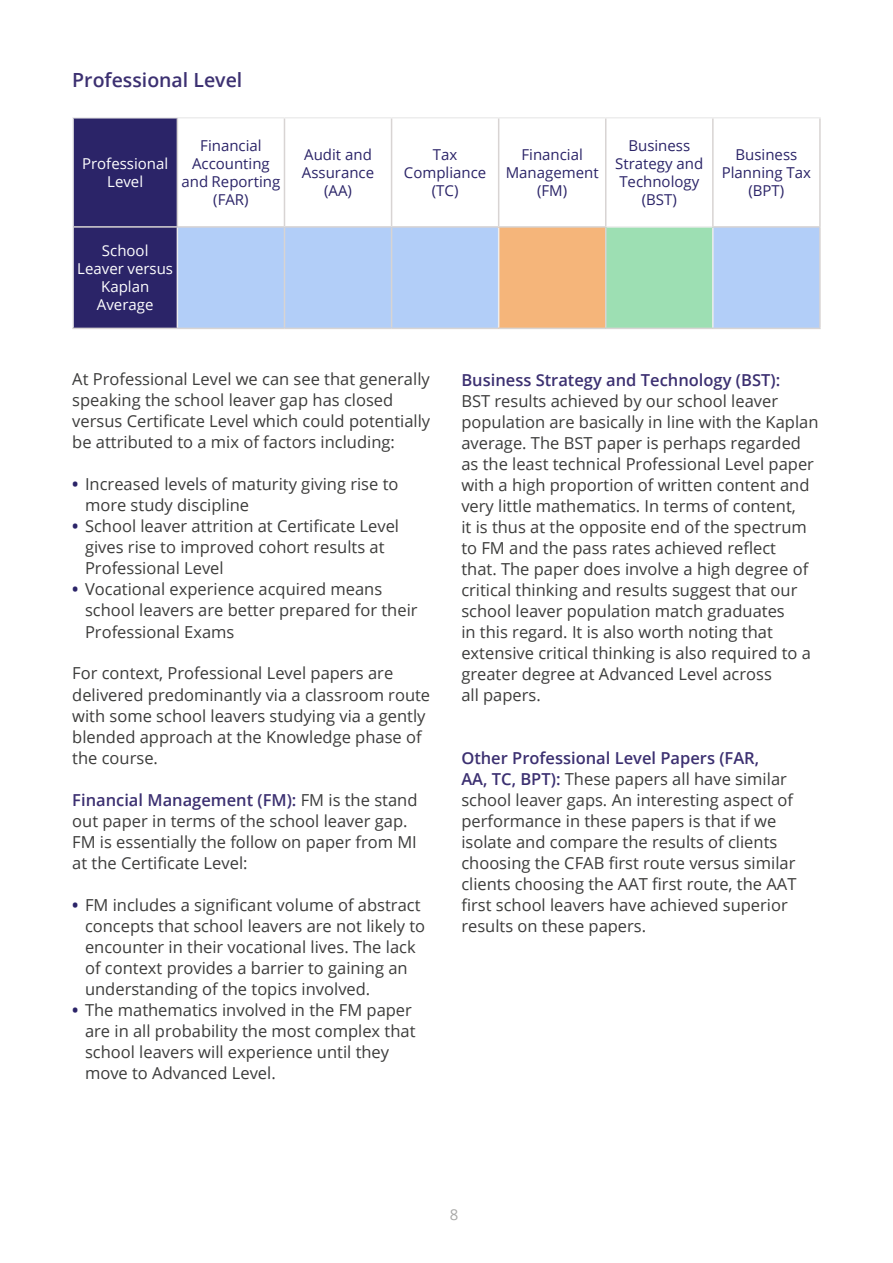
<style>
.page{position:relative;width:893px;height:1263px;background:#fff}
.page>*{position:absolute;margin:0;border:0;box-sizing:border-box;transform-origin:0 0}
.t1{font:600 19.5px "Open Sans";color:#3c3071}
.t2{font:16.5px/21px "Open Sans";color:#3c3c3b}
.t3{font:600 16.5px "Open Sans";color:#3c3071}
.t4{font:15px/18px "Open Sans";color:#2b2468;text-align:center}
.t5{font:15px/18px "Open Sans";color:#fff;text-align:center}
.t6{font:15px "Open Sans";color:#a8a8a7}
.s1{font-weight:700;color:#2b2468}
.s2{font-weight:600;color:#3c3071}
</style>
<div class="page">
<div style="left:74px;top:118px;width:103px;height:210px;background:#2b2468"></div>
<div style="left:178px;top:228px;width:641px;height:100px;background:#b2cef8"></div>
<div style="left:499px;top:227px;width:107px;height:101px;background:#f5b57a"></div>
<div style="left:606px;top:227px;width:107px;height:101px;background:#9ddfb3"></div>
<hr style="left:72px;top:118px;width:2px;height:109px;background:#ededed">
<hr style="left:72px;top:227px;width:2px;height:101px;background:#ededed">
<hr style="left:72px;top:117px;width:105px;height:1px;background:#ededed">
<hr style="left:177px;top:117px;width:107px;height:1px;background:#ededed">
<hr style="left:284px;top:117px;width:108px;height:1px;background:#ededed">
<hr style="left:392px;top:117px;width:107px;height:1px;background:#ededed">
<hr style="left:499px;top:117px;width:107px;height:1px;background:#ededed">
<hr style="left:606px;top:117px;width:107px;height:1px;background:#ededed">
<hr style="left:713px;top:117px;width:108px;height:1px;background:#ededed">
<hr style="left:177px;top:118px;width:1px;height:108px;background:#d8d4d3">
<hr style="left:284px;top:118px;width:1px;height:108px;background:#d8d4d3">
<hr style="left:391px;top:118px;width:1px;height:108px;background:#d8d4d3">
<hr style="left:498px;top:118px;width:1px;height:108px;background:#d8d4d3">
<hr style="left:605px;top:118px;width:1px;height:108px;background:#d8d4d3">
<hr style="left:712px;top:118px;width:2px;height:108px;background:#d8d4d3">
<hr style="left:819px;top:118px;width:2px;height:108px;background:#d8d4d3">
<hr style="left:74px;top:226px;width:103px;height:2px;background:#d8d4d3">
<hr style="left:72px;top:328px;width:105px;height:1px;background:#d8d4d3">
<hr style="left:606px;top:226px;width:106px;height:2px;background:#ededed">
<hr style="left:606px;top:328px;width:107px;height:1px;background:#d8d4d3">
<hr style="left:177px;top:228px;width:1px;height:100px;background:#ededed">
<hr style="left:177px;top:226px;width:107px;height:2px;background:#d8d4d3">
<hr style="left:284px;top:226px;width:108px;height:2px;background:#d8d4d3">
<hr style="left:392px;top:226px;width:107px;height:2px;background:#d8d4d3">
<hr style="left:284px;top:228px;width:1px;height:100px;background:#d8d4d3">
<hr style="left:391px;top:228px;width:1px;height:100px;background:#d8d4d3">
<hr style="left:177px;top:328px;width:107px;height:1px;background:#d8d4d3">
<hr style="left:284px;top:328px;width:108px;height:1px;background:#d8d4d3">
<hr style="left:392px;top:328px;width:107px;height:1px;background:#d8d4d3">
<hr style="left:498px;top:228px;width:1px;height:100px;background:#ededed">
<hr style="left:499px;top:226px;width:107px;height:2px;background:#d8d4d3">
<hr style="left:605px;top:228px;width:1px;height:100px;background:#d8d4d3">
<hr style="left:499px;top:328px;width:107px;height:1px;background:#d8d4d3">
<hr style="left:712px;top:228px;width:2px;height:100px;background:#ededed">
<hr style="left:712px;top:226px;width:109px;height:2px;background:#d8d4d3">
<hr style="left:819px;top:228px;width:2px;height:100px;background:#d8d4d3">
<hr style="left:713px;top:328px;width:108px;height:1px;background:#d8d4d3">
<p class="t1" style="left:72px;top:67px;width:172px">Professional Level</p>
<p class="t5" style="left:82px;top:154px;width:88px">Professional<br>Level</p>
<p class="t4" style="left:182px;top:136px;width:100px">Financial<br>Accounting and Reporting (FAR)</p>
<p class="t4" style="left:302px;top:145px;width:74px">Audit and<br>Assurance (AA)</p>
<p class="t4" style="left:404px;top:145px;width:84px">Tax<br>Compliance (TC)</p>
<p class="t4" style="left:506px;top:145px;width:94px">Financial<br>Management (FM)</p>
<p class="t4" style="left:615px;top:136px;width:90px">Business<br>Strategy and<br>Technology (BST)</p>
<p class="t4" style="left:722px;top:145px;width:91px">Business<br>Planning Tax (BPT)</p>
<p class="t5" style="left:77px;top:242px;width:97px">School<br>Leaver versus<br>Kaplan<br>Average</p>
<p class="t2" style="left:72px;top:368px;width:359px">At Professional Level we can see that generally speaking the school leaver gap has closed versus Certificate Level which could potentially be attributed to a mix of factors including:</p>
<p class="t2" style="left:85px;top:473px;width:315px;text-indent:-13px"><span class="s1">•</span> Increased levels of maturity giving rise to more study discipline</p>
<p class="t2" style="left:85px;top:515px;width:316px;text-indent:-13px"><span class="s1">•</span> School leaver attrition at Certificate Level gives rise to improved cohort results at<br>Professional Level</p>
<p class="t2" style="left:85px;top:578px;width:334px;text-indent:-13px"><span class="s1">•</span> Vocational experience acquired means school leavers are better prepared for their<br>Professional Exams</p>
<p class="t2" style="left:72px;top:663px;width:359px">For context, Professional Level papers are delivered predominantly via a classroom route with some school leavers studying via a gently blended approach at the Knowledge phase of the course.</p>
<p class="t2" style="left:72px;top:789px;width:347px"><span class="s2">Financial Management (FM):</span> FM is the stand out paper in terms of the school leaver gap.<br>FM is essentially the follow on paper from MI at the Certificate Level:</p>
<p class="t2" style="left:85px;top:894px;width:342px;text-indent:-13px"><span class="s1">•</span> FM includes a significant volume of abstract concepts that school leavers are not likely to encounter in their vocational lives. The lack of context provides a barrier to gaining an understanding of the topics involved.</p>
<p class="t2" style="left:85px;top:999px;width:332px;text-indent:-13px"><span class="s1">•</span> The mathematics involved in the FM paper are in all probability the most complex that school leavers will experience until they move to Advanced Level.</p>
<p class="t3" style="left:461px;top:368px;width:320px">Business Strategy and Technology (BST):</p>
<p class="t2" style="left:461px;top:390px;width:359px">BST results achieved by our school leaver population are basically in line with the Kaplan average. The BST paper is perhaps regarded as the least technical Professional Level paper with a high proportion of written content and very little mathematics. In terms of content,<br>it is thus at the opposite end of the spectrum to FM and the pass rates achieved reflect<br>that. The paper does involve a high degree of critical thinking and results suggest that our school leaver population match graduates<br>in this regard. It is also worth noting that extensive critical thinking is also required to a greater degree at Advanced Level across<br>all papers.</p>
<p class="t2" style="left:461px;top:747px;width:337px"><span class="s2">Other Professional Level Papers (FAR,<br>AA, TC, BPT):</span> These papers all have similar school leaver gaps. An interesting aspect of performance in these papers is that if we isolate and compare the results of clients choosing the CFAB first route versus similar clients choosing the AAT first route, the AAT first school leavers have achieved superior results on these papers.</p>
<p class="t6" style="left:450px;top:1204px;width:10px">8</p>
</div>
